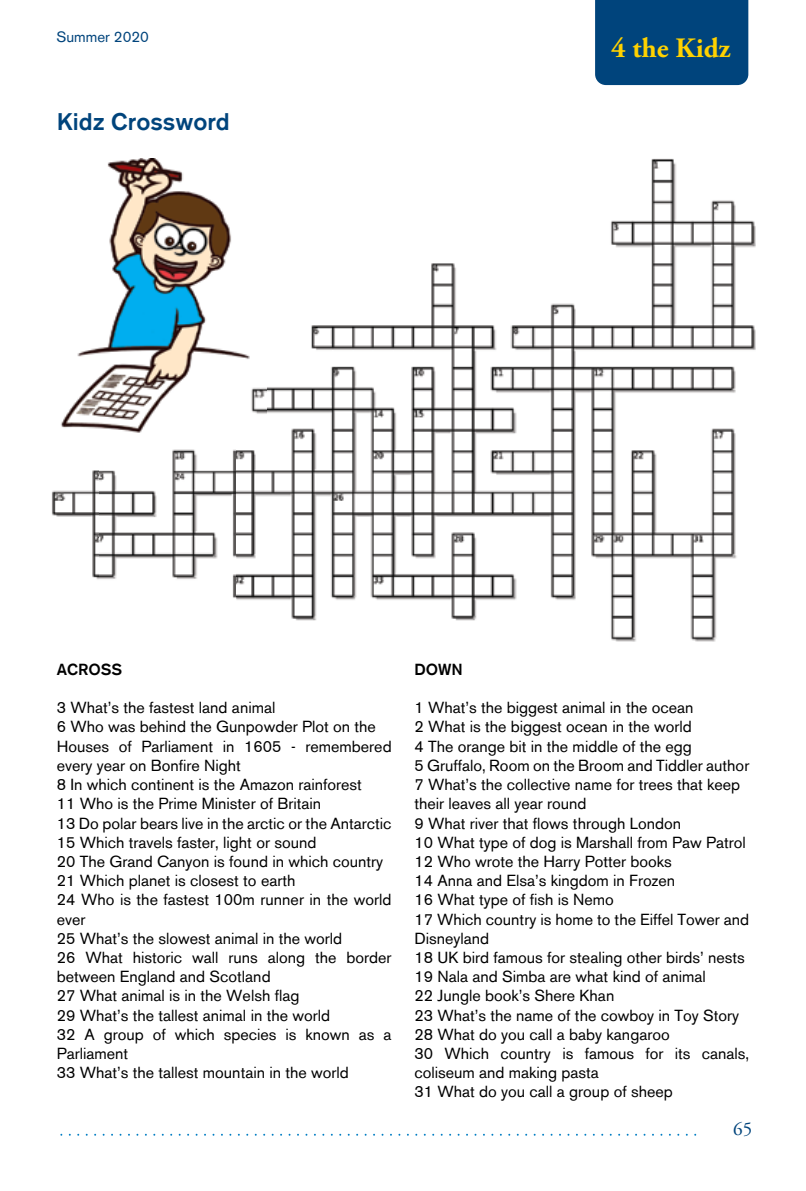
<style>
.page{position:relative;width:806px;height:1191px;background:#fff}
.page>*{position:absolute;margin:0;border:0;box-sizing:border-box;transform-origin:0 0}
.t1{font:700 28px "Adobe Garamond Pro";color:#ffd200}
.t2{font:500 24px "Akzidenz Grotesk BE";color:#00447c}
.t3{font:19.2px "Adobe Garamond Pro";color:#00447c}
.t4{font:16px/19.2px "Akzidenz Grotesk BE";color:#000}
.t5{font:500 16px "Akzidenz Grotesk BE";color:#000}
.t6{font:15px "Akzidenz Grotesk BE";color:#00447c}
</style>
<div class="page">
<div style="left:595px;top:0;width:152px;height:85px;background:#00447c"></div>
<img style="left:101px;top:158px;width:133px;height:275px">
<img style="left:51px;top:347px;width:50px;height:233px">
<img style="left:234px;top:159px;width:522px;height:483px">
<img style="left:100px;top:435px;width:135px;height:207px">
<p class="t6" style="left:56px;top:28px;width:94px">Summer 2020</p>
<h2 class="t2" style="left:57px;top:107px;width:174px">Kidz Crossword</h2>
<h1 class="t1" style="left:611px;top:32px;width:120px">4 the Kidz</h1>
<p class="t5" style="left:57px;top:659px;width:67px">ACROSS</p>
<p class="t4" style="left:57px;top:698px;width:336px">3 What’s the fastest land animal<br>6 Who was behind the Gunpowder Plot on the Houses of Parliament in 1605 - remembered every year on Bonfire Night<br>8 In which continent is the Amazon rainforest<br>11 Who is the Prime Minister of Britain<br>13 Do polar bears live in the arctic or the Antarctic 15 Which travels faster, light or sound<br>20 The Grand Canyon is found in which country 21 Which planet is closest to earth<br>24 Who is the fastest 100m runner in the world ever<br>25 What’s the slowest animal in the world<br>26 What historic wall runs along the border between England and Scotland<br>27 What animal is in the Welsh flag<br>29 What’s the tallest animal in the world<br>32 A group of which species is known as a Parliament<br>33 What’s the tallest mountain in the world</p>
<p class="t5" style="left:414px;top:659px;width:50px">DOWN</p>
<p class="t4" style="left:414px;top:698px;width:336px">1 What’s the biggest animal in the ocean<br>2 What is the biggest ocean in the world<br>4 The orange bit in the middle of the egg<br>5 Gruffalo, Room on the Broom and Tiddler author 7 What’s the collective name for trees that keep their leaves all year round<br>9 What river that flows through London<br>10 What type of dog is Marshall from Paw Patrol 12 Who wrote the Harry Potter books<br>14 Anna and Elsa’s kingdom in Frozen<br>16 What type of fish is Nemo<br>17 Which country is home to the Eiffel Tower and Disneyland<br>18 UK bird famous for stealing other birds’ nests 19 Nala and Simba are what kind of animal<br>22 Jungle book’s Shere Khan<br>23 What’s the name of the cowboy in Toy Story 28 What do you call a baby kangaroo<br>30 Which country is famous for its canals, coliseum and making pasta<br>31 What do you call a group of sheep</p>
<p class="t3" style="left:732px;top:1117px;width:21px">65</p>
</div>
